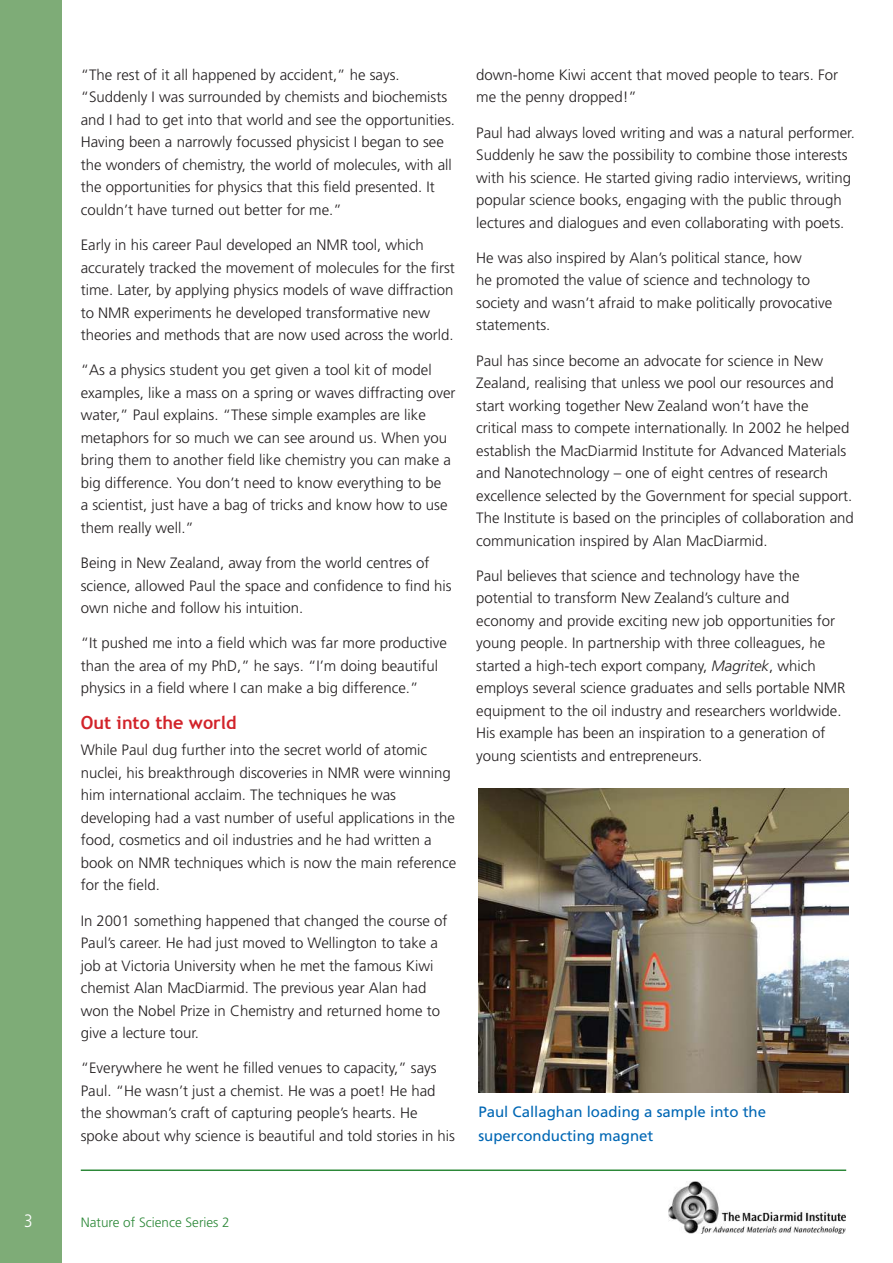
<style>
.page{position:relative;width:893px;height:1263px;background:#fff}
.page>*{position:absolute;margin:0;border:0;box-sizing:border-box;transform-origin:0 0}
.t1{font:700 18px "Trebuchet MS";color:#d2232a}
.t2{font:300 condensed 18px "Frutiger";color:#fff}
.t3{font:300 15px/22.5px "Frutiger";color:#231f20}
.t4{font:15px/24px "Frutiger";color:#0067b4}
.t5{font:300 13.5px "Frutiger";color:#2c8838}
.s1{font-style:italic}
</style>
<div class="page">
<div style="left:0;top:0;width:62px;height:1263px;background:#7eac77"></div>
<hr style="left:81px;top:1169px;width:765px;height:2px;background:#2c8838">
<img style="left:668px;top:1181px;width:178px;height:53px">
<img style="left:478px;top:788px;width:370px;height:305px">
<p class="t3" style="left:81px;top:64px;width:376px">“The rest of it all happened by accident,” he says. “Suddenly I was surrounded by chemists and biochemists and I had to get into that world and see the opportunities.<br>Having been a narrowly focussed physicist I began to see the wonders of chemistry, the world of molecules, with all the opportunities for physics that this field presented. It couldn’t have turned out better for me.”</p>
<p class="t3" style="left:81px;top:235px;width:376px">Early in his career Paul developed an NMR tool, which accurately tracked the movement of molecules for the first time. Later, by applying physics models of wave diffraction to NMR experiments he developed transformative new theories and methods that are now used across the world.</p>
<p class="t3" style="left:81px;top:360px;width:376px">“As a physics student you get given a tool kit of model examples, like a mass on a spring or waves diffracting over water,” Paul explains. “These simple examples are like metaphors for so much we can see around us. When you bring them to another field like chemistry you can make a big difference. You don’t need to know everything to be<br>a scientist, just have a bag of tricks and know how to use them really well.”</p>
<p class="t3" style="left:81px;top:553px;width:372px">Being in New Zealand, away from the world centres of science, allowed Paul the space and confidence to find his own niche and follow his intuition.</p>
<p class="t3" style="left:81px;top:633px;width:368px">“It pushed me into a field which was far more productive than the area of my PhD,” he says. “I’m doing beautiful physics in a field where I can make a big difference.”</p>
<p class="t1" style="left:81px;top:715px;width:157px">Out into the world</p>
<p class="t3" style="left:81px;top:740px;width:377px">While Paul dug further into the secret world of atomic nuclei, his breakthrough discoveries in NMR were winning him international acclaim. The techniques he was developing had a vast number of useful applications in the food, cosmetics and oil industries and he had written a book on NMR techniques which is now the main reference for the field.</p>
<p class="t3" style="left:81px;top:910px;width:368px">In 2001 something happened that changed the course of Paul’s career. He had just moved to Wellington to take a job at Victoria University when he met the famous Kiwi chemist Alan MacDiarmid. The previous year Alan had won the Nobel Prize in Chemistry and returned home to give a lecture tour.</p>
<p class="t3" style="left:81px;top:1058px;width:376px">“Everywhere he went he filled venues to capacity,” says Paul. “He wasn’t just a chemist. He was a poet! He had the showman’s craft of capturing people’s hearts. He spoke about why science is beautiful and told stories in his</p>
<p class="t3" style="left:476px;top:64px;width:363px">down-home Kiwi accent that moved people to tears. For me the penny dropped!”</p>
<p class="t3" style="left:476px;top:122px;width:380px">Paul had always loved writing and was a natural performer.<br>Suddenly he saw the possibility to combine those interests with his science. He started giving radio interviews, writing popular science books, engaging with the public through lectures and dialogues and even collaborating with poets.</p>
<p class="t3" style="left:476px;top:247px;width:358px">He was also inspired by Alan’s political stance, how<br>he promoted the value of science and technology to society and wasn’t afraid to make politically provocative statements.</p>
<p class="t3" style="left:476px;top:350px;width:379px">Paul has since become an advocate for science in New Zealand, realising that unless we pool our resources and start working together New Zealand won’t have the<br>critical mass to compete internationally. In 2002 he helped establish the MacDiarmid Institute for Advanced Materials and Nanotechnology – one of eight centres of research excellence selected by the Government for special support.<br>The Institute is based on the principles of collaboration and communication inspired by Alan MacDiarmid.</p>
<p class="t3" style="left:476px;top:565px;width:371px">Paul believes that science and technology have the potential to transform New Zealand’s culture and economy and provide exciting new job opportunities for young people. In partnership with three colleagues, he started a high-tech export company, <span class="s1">Magritek</span>, which employs several science graduates and sells portable NMR equipment to the oil industry and researchers worldwide.<br>His example has been an inspiration to a generation of young scientists and entrepreneurs.</p>
<p class="t4" style="left:478px;top:1101px;width:289px">Paul Callaghan loading a sample into the superconducting magnet</p>
<p class="t2" style="left:24px;top:1210px;width:10px">3</p>
<p class="t5" style="left:81px;top:1216px;width:151px">Nature of Science Series 2</p>
</div>
